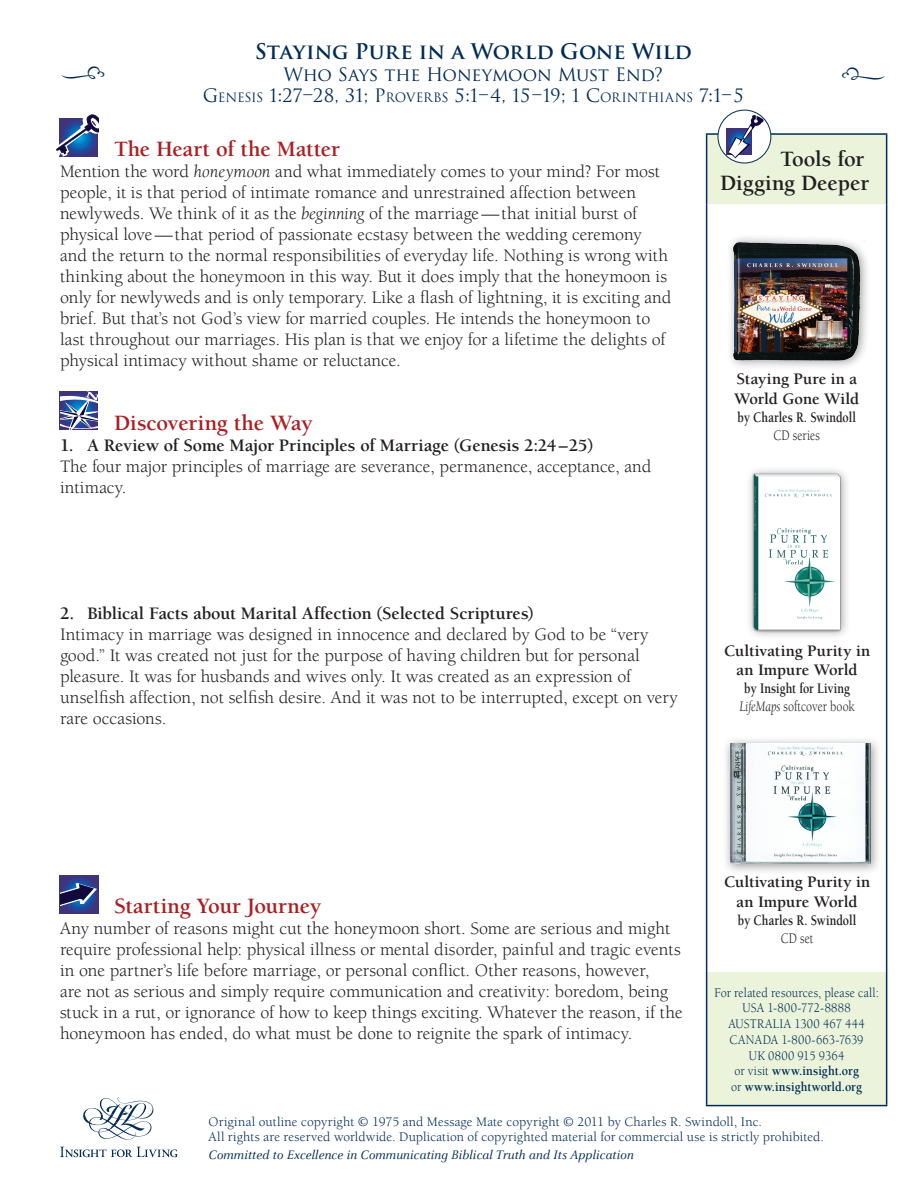
<style>
.page{position:relative;width:918px;height:1188px;background:#fff}
.page>*{position:absolute;margin:0;border:0;box-sizing:border-box;transform-origin:0 0}
.t1{font:36px "Type Embellishments One Plain";color:#002c55}
.t2{font:700 22.5px "Berkeley";letter-spacing:-.005em;color:#aa1f22}
.t3{font:700 22.5px/24px "Berkeley";letter-spacing:-.005em;color:#231f20;text-align:right}
.t4{font:700 21px "Trajan Pro";color:#002c55}
.t5{font:18px/21px "Berkeley";color:#231f20}
.t6{font:700 18px "Berkeley";letter-spacing:-.005em;color:#231f20}
.t7{font:18px "Trajan";letter-spacing:-.02em;color:#002c55}
.t8{font:18px "Trajan Pro";letter-spacing:-.02em;color:#002c55}
.t9{font:700 16.5px/19.5px "Berkeley";color:#231f20;text-align:center}
.t10{font:700 15px/18px "Berkeley";color:#231f20;text-align:center;scale:.8 1}
.t11{font:15px "Berkeley";letter-spacing:.015em;color:#231f20;scale:.8 1}
.t12{font:13.5px/15px "Berkeley";letter-spacing:.01em;color:#002c55}
.t13{font:13.5px/15.8px "Berkeley";letter-spacing:.01em;color:#002c55;text-align:center;scale:.9 1}
.t14{font:italic 13.5px "Celeste";color:#002c55}
.s1{font-size:12.6px}
.s2{font-style:italic}
.s3{font-weight:400;font-style:italic}
.s4{font-weight:400}
.s5{font-weight:700}
</style>
<div class="page">
<svg style="left:707px;top:135px;width:179px;height:970px"></svg>
<hr style="left:706px;top:133px;width:181px;height:2px;background:#002c55">
<hr style="left:706px;top:135px;width:1px;height:69px;background:#002c55">
<hr style="left:886px;top:135px;width:1px;height:69px;background:#002c55">
<hr style="left:706px;top:204px;width:1px;height:768px;background:#002c55">
<hr style="left:886px;top:204px;width:1px;height:768px;background:#002c55">
<hr style="left:706px;top:972px;width:1px;height:133px;background:#002c55">
<hr style="left:886px;top:972px;width:1px;height:133px;background:#002c55">
<hr style="left:706px;top:1105px;width:181px;height:1px;background:#002c55">
<svg style="left:718px;top:110px;width:53px;height:53px"></svg>
<div style="left:718px;top:110px;width:53px;height:53px;border:1px solid #002c55;border-radius:50%"></div>
<div style="left:726px;top:128px;width:26px;height:26px;background:#3f337a"></div>
<svg style="left:727px;top:115px;width:37px;height:43px"></svg>
<svg style="left:83px;top:1097px;width:70px;height:43px"></svg>
<svg style="left:60px;top:1147px;width:118px;height:10px"></svg>
<div style="left:745px;top:466px;width:106px;height:175px;background:#231f20;opacity:.44"></div>
<img style="left:750px;top:472px;width:94px;height:163px">
<div style="left:722px;top:736px;width:159px;height:139px;background:#231f20;opacity:.44"></div>
<img style="left:730px;top:744px;width:140px;height:120px">
<div style="left:726px;top:234px;width:145px;height:137px;background:#231f20;opacity:.44"></div>
<img style="left:728px;top:240px;width:138px;height:125px">
<svg style="left:60px;top:392px;width:38px;height:38px"></svg>
<svg style="left:60px;top:875px;width:38px;height:38px"></svg>
<svg style="left:60px;top:883px;width:37px;height:23px"></svg>
<svg style="left:56px;top:114px;width:42px;height:42px"></svg>
<p class="t4" style="left:255px;top:39px;width:439px">Staying Pure in a World Gone Wild</p>
<p class="t8" style="left:284px;top:63px;width:381px">Who Says the Honeymoon Must End?</p>
<p class="t7" style="left:203px;top:85px;width:542px">G<span class="s1">ENESIS</span> 1:27–28, 31; P<span class="s1">ROVERBS</span> 5:1–4, 15–19; 1 C<span class="s1">ORINTHIANS</span> 7:1–5</p>
<h1 class="t1" style="left:60px;top:58px;width:47px">j</h1>
<h1 class="t1" style="left:841px;top:60px;width:47px">i</h1>
<p class="t2" style="left:114px;top:137px;width:227px">The Heart of the Matter</p>
<p class="t5" style="left:60px;top:161px;width:613px">Mention the word <span class="s2">honeymoon</span> and what immediately comes to your mind? For most people, it is that period of intimate romance and unrestrained affection between newlyweds. We think of it as the <span class="s2">beginning</span> of the marriage—that initial burst of physical love—that period of passionate ecstasy between the wedding ceremony and the return to the normal responsibilities of everyday life. Nothing is wrong with thinking about the honeymoon in this way. But it does imply that the honeymoon is only for newlyweds and is only temporary. Like a flash of lightning, it is exciting and brief. But that’s not God’s view for married couples. He intends the honeymoon to last throughout our marriages. His plan is that we enjoy for a lifetime the delights of physical intimacy without shame or reluctance.</p>
<p class="t2" style="left:114px;top:411px;width:200px">Discovering the Way</p>
<p class="t6" style="left:60px;top:435px;width:535px">1. A Review of Some Major Principles of Marriage (Genesis 2:24–25)</p>
<p class="t5" style="left:60px;top:456px;width:593px">The four major principles of marriage are severance, permanence, acceptance, and intimacy.</p>
<p class="t3" style="left:720px;top:147px;width:151px">Tools for<br>Digging Deeper</p>
<p class="t9" style="left:734px;top:369px;width:126px;text-align:left">Staying Pure in a<br>World Gone Wild</p>
<p class="t10" style="left:738px;top:408px;width:149px">by Charles R. Swindoll</p>
<p class="t11" style="left:773px;top:427px;width:60px">CD series</p>
<p class="t6" style="left:60px;top:603px;width:475px">2. Biblical Facts about Marital Affection (Selected Scriptures)</p>
<p class="t5" style="left:60px;top:624px;width:619px">Intimacy in marriage was designed in innocence and declared by God to be “very good.” It was created not just for the purpose of having children but for personal pleasure. It was for husbands and wives only. It was created as an expression of unselfish affection, not selfish desire. And it was not to be interrupted, except on very rare occasions.</p>
<p class="t9" style="left:724px;top:641px;width:148px">Cultivating Purity in an Impure World</p>
<p class="t10" style="left:739px;top:680px;width:146px">by Insight for Living<br><span class="s3">LifeMaps</span> <span class="s4">softcover book</span></p>
<p class="t2" style="left:114px;top:894px;width:209px">Starting Your Journey</p>
<p class="t5" style="left:60px;top:918px;width:624px">Any number of reasons might cut the honeymoon short. Some are serious and might require professional help: physical illness or mental disorder, painful and tragic events in one partner’s life before marriage, or personal conflict. Other reasons, however,<br>are not as serious and simply require communication and creativity: boredom, being stuck in a rut, or ignorance of how to keep things exciting. Whatever the reason, if the honeymoon has ended, do what must be done to reignite the spark of intimacy.</p>
<p class="t9" style="left:724px;top:872px;width:148px">Cultivating Purity in an Impure World</p>
<p class="t10" style="left:738px;top:911px;width:149px">by Charles R. Swindoll</p>
<p class="t11" style="left:781px;top:930px;width:42px">CD set</p>
<p class="t13" style="left:714px;top:985px;width:184px">For related resources, please call:<br>USA 1-800-772-8888<br>AUSTRALIA 1300 467 444<br>CANADA 1-800-663-7639<br>UK 0800 915 9364<br>or visit <span class="s5">www.insight.org<br></span>or <span class="s5">www.insightworld.org</span></p>
<p class="t12" style="left:209px;top:1114px;width:617px">Original outline copyright © 1975 and Message Mate copyright © 2011 by Charles R. Swindoll, Inc.<br>All rights are reserved worldwide. Duplication of copyrighted material for commercial use is strictly prohibited.</p>
<p class="t14" style="left:209px;top:1148px;width:427px">Committed to Excellence in Communicating Biblical Truth and Its Application</p>
</div>
